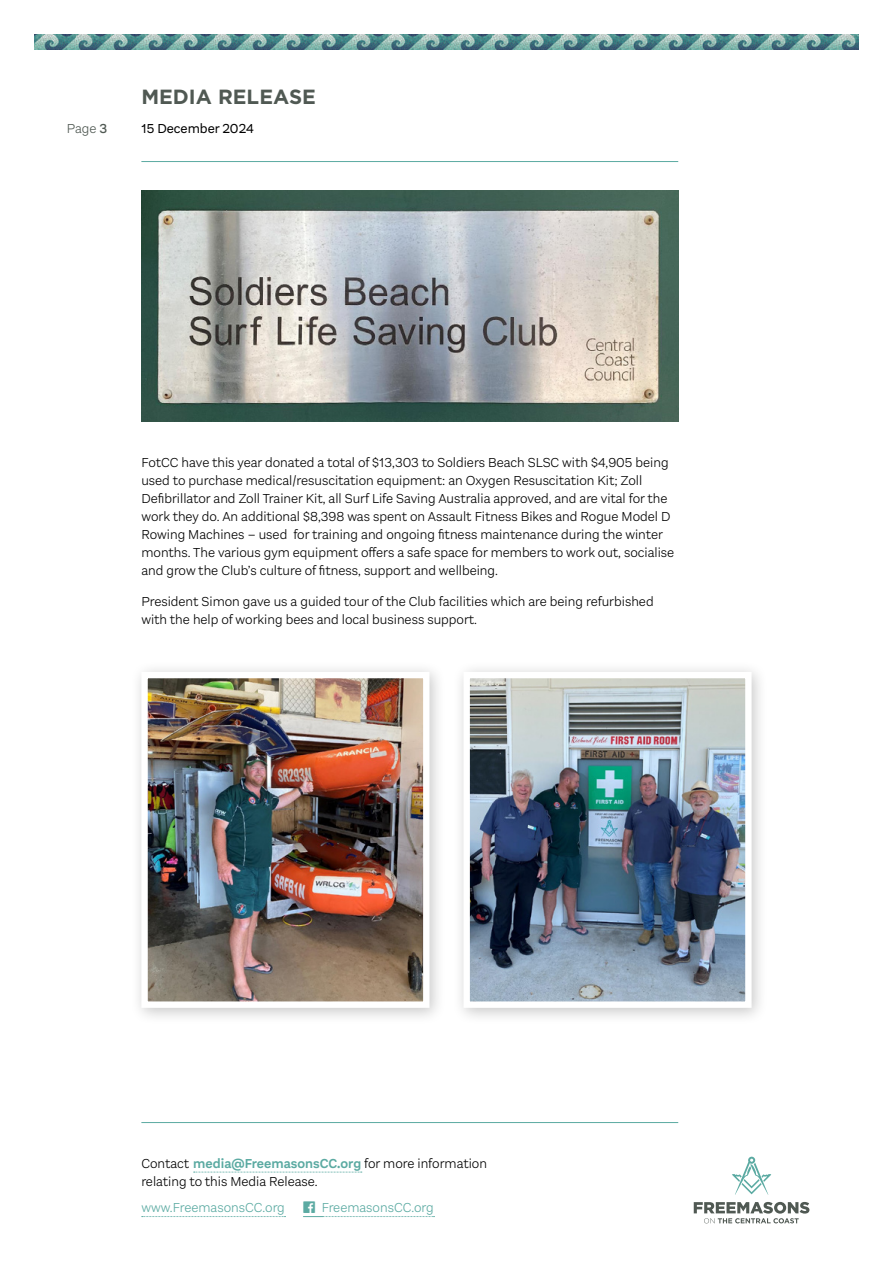
<style>
.page{position:relative;width:893px;height:1263px;background:#fff}
.page>*{position:absolute;margin:0;border:0;box-sizing:border-box;transform-origin:0 0}
.t1{font:700 20.55px "Gotham";color:#505953}
.BODY_Copy{font:300 13.5px/18px "Aestetico";color:#000}
.t2{font:300 13.5px "Aestetico";color:#5baaa2}
.DATE{font:13.5px "Aestetico";color:#000}
.t3{font:300 13.5px "Aestetico";color:#505953}
.s1{font-weight:500}
.s2{font-weight:600;color:#5baaa2}
</style>
<div class="page">
<img style="left:443px;top:34px;width:50px;height:15px">
<img style="left:493px;top:34px;width:69px;height:15px">
<img style="left:562px;top:34px;width:69px;height:15px">
<img style="left:631px;top:34px;width:69px;height:15px">
<img style="left:700px;top:34px;width:70px;height:15px">
<img style="left:770px;top:34px;width:89px;height:15px">
<img style="left:34px;top:34px;width:43px;height:15px">
<img style="left:77px;top:34px;width:69px;height:15px">
<img style="left:146px;top:34px;width:70px;height:15px">
<img style="left:216px;top:34px;width:69px;height:15px">
<img style="left:285px;top:34px;width:69px;height:15px">
<img style="left:354px;top:34px;width:89px;height:15px">
<svg style="left:732px;top:1157px;width:39px;height:38px"></svg>
<svg style="left:694px;top:1202px;width:115px;height:21px"></svg>
<hr style="left:141px;top:161px;width:537px;height:1px;background:#5baaa2">
<svg style="left:194px;top:1172px;width:168px;height:1px"></svg>
<svg style="left:142px;top:1216px;width:144px;height:1px"></svg>
<hr style="left:141px;top:1122px;width:537px;height:1px;background:#5baaa2">
<img style="left:141px;top:191px;width:537px;height:230px">
<div style="left:453px;top:661px;width:315px;height:364px;background:#000;opacity:.22"></div>
<img style="left:470px;top:679px;width:275px;height:322px">
<div style="left:463px;top:672px;width:289px;height:336px;border:6px solid #fff"></div>
<div style="left:131px;top:661px;width:315px;height:364px;background:#000;opacity:.22"></div>
<img style="left:148px;top:679px;width:274px;height:322px">
<div style="left:141px;top:672px;width:288px;height:336px;border:6px solid #fff"></div>
<svg style="left:303px;top:1216px;width:131px;height:1px"></svg>
<p class="t1" style="left:141px;top:85px;width:176px">MEDIA RELEASE</p>
<p class="t3" style="left:67px;top:121px;width:42px">Page <span class="s1">3</span></p>
<p class="DATE" style="left:141px;top:121px;width:114px">15 December 2024</p>
<p class="BODY_Copy" style="left:141px;top:454px;width:534px">FotCC have this year donated a total of $13,303 to Soldiers Beach SLSC with $4,905 being used to purchase medical/resuscitation equipment: an Oxygen Resuscitation Kit; Zoll Defibrillator and Zoll Trainer Kit, all Surf Life Saving Australia approved, and are vital for the work they do. An additional $8,398 was spent on Assault Fitness Bikes and Rogue Model D Rowing Machines – used for training and ongoing fitness maintenance during the winter months. The various gym equipment offers a safe space for members to work out, socialise and grow the Club’s culture of fitness, support and wellbeing.</p>
<p class="BODY_Copy" style="left:141px;top:592px;width:514px">President Simon gave us a guided tour of the Club facilities which are being refurbished with the help of working bees and local business support.</p>
<p class="BODY_Copy" style="left:141px;top:1154px;width:347px">Contact <span class="s2">media@FreemasonsCC.org</span> for more information relating to this Media Release.</p>
<p class="t2" style="left:141px;top:1200px;width:145px">www.FreemasonsCC.org</p>
<p class="t2" style="left:322px;top:1200px;width:114px">FreemasonsCC.org</p>
</div>
